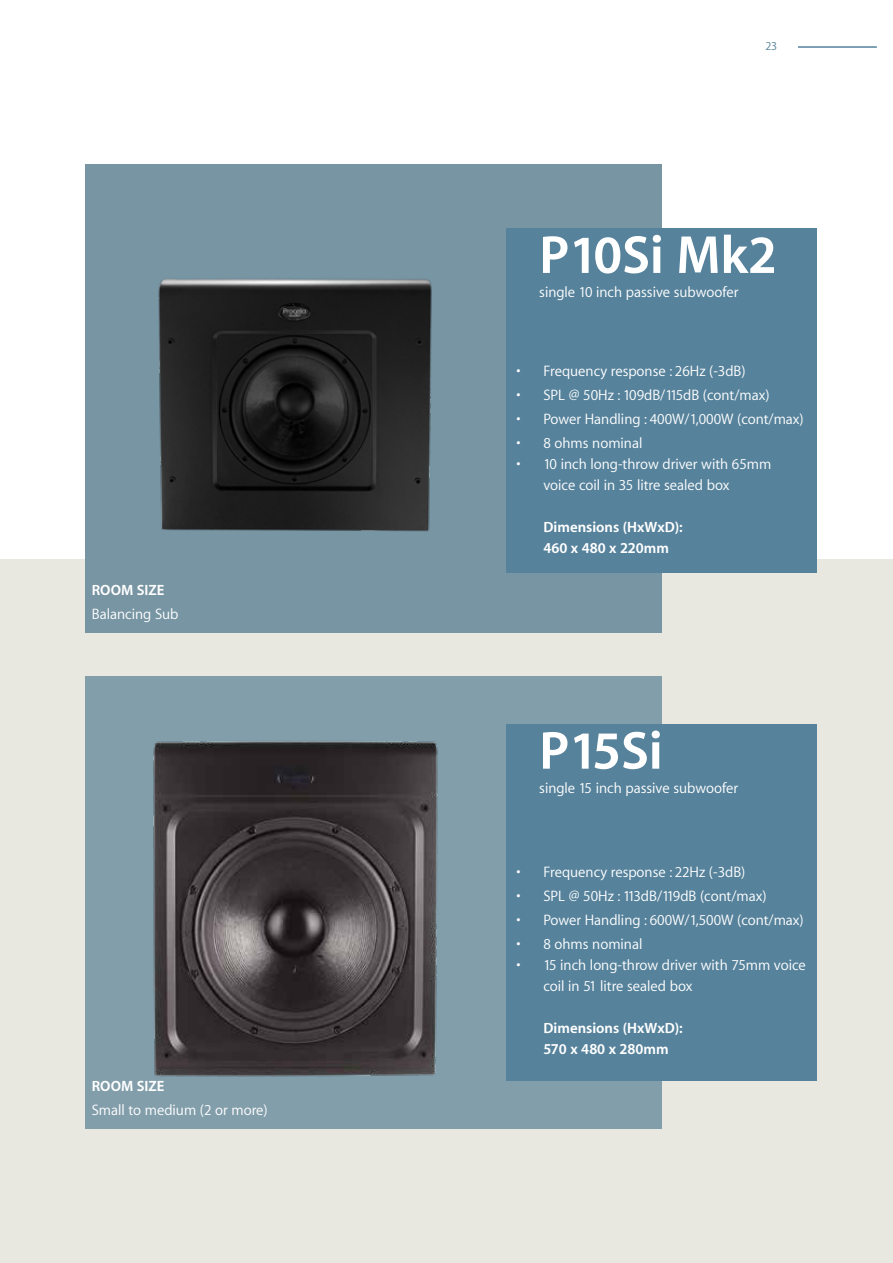
<style>
.page{position:relative;width:893px;height:1263px;background:#fff}
.page>*{position:absolute;margin:0;border:0;box-sizing:border-box;transform-origin:0 0}
.t1{font:700 54px "Myriad Set Pro";color:#fff}
.t2{font:15px/21px "Myriad Set Pro Text";color:#fff}
.t3{font:700 15px/21px "Myriad Set Pro";color:#fff}
.t4{font:12px "Myriad Set Pro Text";color:#56829b}
</style>
<div class="page">
<hr style="left:798px;top:46px;width:79px;height:2px;background:#56829b">
<div style="left:0;top:559px;width:893px;height:704px;background:#e9e8e0"></div>
<div style="left:85px;top:164px;width:576px;height:468px;background:#7795a3"></div>
<div style="left:85px;top:676px;width:576px;height:453px;background:#829eab"></div>
<div style="left:507px;top:228px;width:310px;height:345px;background:#56829b"></div>
<div style="left:507px;top:724px;width:310px;height:357px;background:#56829b"></div>
<img style="left:158px;top:279px;width:274px;height:253px">
<img style="left:153px;top:741px;width:285px;height:336px">
<p class="t3" style="left:92px;top:578px;width:74px">ROOM SIZE</p>
<p class="t2" style="left:92px;top:602px;width:88px">Balancing Sub</p>
<p class="t3" style="left:92px;top:1075px;width:74px">ROOM SIZE</p>
<p class="t2" style="left:92px;top:1099px;width:177px">Small to medium (2 or more)</p>
<p class="t4" style="left:765px;top:37px;width:13px">23</p>
<h1 class="t1" style="left:539px;top:213px;width:239px">P10Si Mk2</h1>
<p class="t2" style="left:539px;top:281px;width:201px">single 10 inch passive subwoofer</p>
<p class="t2" style="left:516px;top:360px;width:231px">• Frequency response : 26Hz (-3dB)</p>
<p class="t2" style="left:516px;top:384px;width:255px">• SPL @ 50Hz : 109dB/115dB (cont/max)</p>
<p class="t2" style="left:516px;top:408px;width:289px">• Power Handling : 400W/1,000W (cont/max)</p>
<p class="t2" style="left:516px;top:432px;width:127px">• 8 ohms nominal</p>
<p class="t2" style="left:543px;top:453px;width:229px;text-indent:-27px">• 10 inch long-throw driver with 65mm voice coil in 35 litre sealed box</p>
<p class="t3" style="left:543px;top:516px;width:141px">Dimensions (HxWxD):<br>460 x 480 x 220mm</p>
<h1 class="t1" style="left:539px;top:708px;width:125px">P15Si</h1>
<p class="t2" style="left:539px;top:776px;width:200px">single 15 inch passive subwoofer</p>
<p class="t2" style="left:516px;top:860px;width:230px">• Frequency response : 22Hz (-3dB)</p>
<p class="t2" style="left:516px;top:884px;width:252px">• SPL @ 50Hz : 113dB/119dB (cont/max)</p>
<p class="t2" style="left:516px;top:908px;width:289px">• Power Handling : 600W/1,500W (cont/max)</p>
<p class="t2" style="left:516px;top:932px;width:127px">• 8 ohms nominal</p>
<p class="t2" style="left:543px;top:953px;width:264px;text-indent:-27px">• 15 inch long-throw driver with 75mm voice coil in 51 litre sealed box</p>
<p class="t3" style="left:543px;top:1016px;width:141px">Dimensions (HxWxD):<br>570 x 480 x 280mm</p>
</div>
